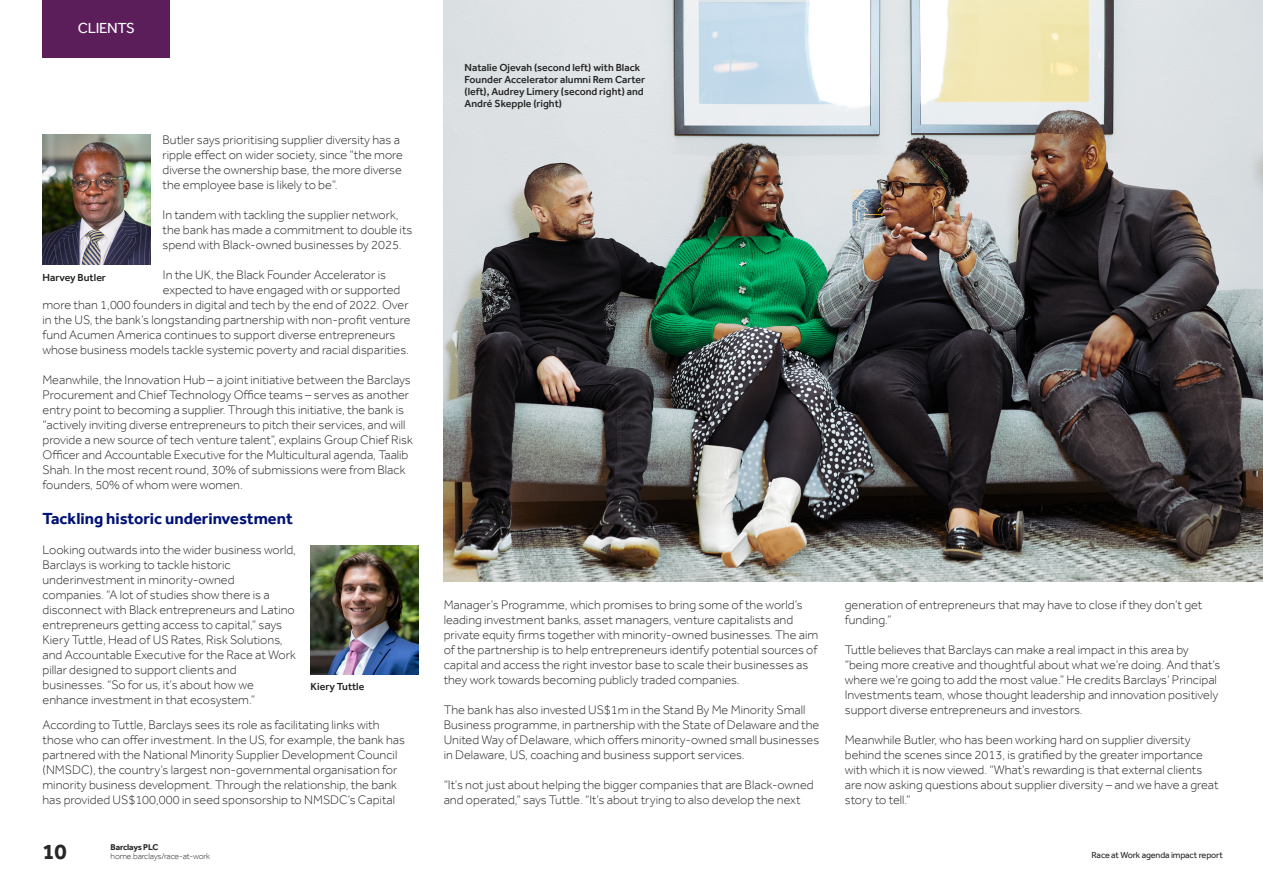
<style>
.page{position:relative;width:1263px;height:893px;background:#fff}
.page>*{position:absolute;margin:0;border:0;box-sizing:border-box;transform-origin:0 0}
.t1{font:700 22.5px "Effra";color:#272727}
._4__subhead{font:700 16.5px "Effra";color:#001276}
._2__Sell{font:15px "Effra";letter-spacing:-.02em;color:#fff}
._3__BODY_COPY{font:300 12.75px/15px "Effra";color:#272727}
._4__subhead-2{font:300 12.75px/15px "Effra";color:#272727}
._3__BODY_COPY-2{font:500 10.5px/12px "Effra";color:#272727}
._3__BODY_COPY-3{font:500 10.5px "Effra";color:#231f20}
.t2{font:9px "Effra";letter-spacing:-.015em;color:#272727}
.t3{font:300 8.7px "Effra";letter-spacing:-.015em;color:#272727}
.t4{font:700 8.7px "Effra";letter-spacing:-.015em;color:#272727}
</style>
<div class="page">
<img style="left:43px;top:134px;width:107px;height:130px">
<img style="left:311px;top:545px;width:107px;height:130px">
<img style="left:444px;top:0;width:819px;height:582px">
<div style="left:43px;top:0;width:127px;height:57px;background:#5c1e5b"></div>
<p class="_2__Sell" style="left:78px;top:19px;width:59px">CLIENTS</p>
<p class="_3__BODY_COPY" style="left:163px;top:132px;width:242px">Butler says prioritising supplier diversity has a ripple effect on wider society, since “the more diverse the ownership base, the more diverse the employee base is likely to be”.</p>
<p class="_3__BODY_COPY" style="left:163px;top:207px;width:251px">In tandem with tackling the supplier network, the bank has made a commitment to double its spend with Black-owned businesses by 2025.</p>
<p class="_3__BODY_COPY" style="left:163px;top:267px;width:225px">In the UK, the Black Founder Accelerator is</p>
<p class="_3__BODY_COPY" style="left:163px;top:282px;width:239px">expected to have engaged with or supported</p>
<p class="_3__BODY_COPY" style="left:43px;top:297px;width:368px">more than 1,000 founders in digital and tech by the end of 2022. Over</p>
<p class="_3__BODY_COPY" style="left:43px;top:312px;width:370px">in the US, the bank’s longstanding partnership with non-profit venture</p>
<p class="_3__BODY_COPY" style="left:43px;top:327px;width:354px">fund Acumen America continues to support diverse entrepreneurs</p>
<p class="_3__BODY_COPY" style="left:43px;top:342px;width:368px">whose business models tackle systemic poverty and racial disparities.</p>
<p class="_3__BODY_COPY" style="left:43px;top:372px;width:372px">Meanwhile, the Innovation Hub – a joint initiative between the Barclays Procurement and Chief Technology Office teams – serves as another entry point to becoming a supplier. Through this initiative, the bank is “actively inviting diverse entrepreneurs to pitch their services, and will provide a new source of tech venture talent”, explains Group Chief Risk Officer and Accountable Executive for the Multicultural agenda, Taalib Shah. In the most recent round, 30% of submissions were from Black founders, 50% of whom were women.</p>
<p class="_4__subhead" style="left:43px;top:508px;width:252px">Tackling historic underinvestment</p>
<p class="_4__subhead-2" style="left:43px;top:542px;width:255px">Looking outwards into the wider business world, Barclays is working to tackle historic underinvestment in minority-owned companies. “A lot of studies show there is a disconnect with Black entrepreneurs and Latino entrepreneurs getting access to capital,” says Kiery Tuttle, Head of US Rates, Risk Solutions, and Accountable Executive for the Race at Work pillar designed to support clients and businesses. “So for us, it’s about how we enhance investment in that ecosystem.”</p>
<p class="_3__BODY_COPY" style="left:43px;top:717px;width:364px">According to Tuttle, Barclays sees its role as facilitating links with those who can offer investment. In the US, for example, the bank has partnered with the National Minority Supplier Development Council (NMSDC), the country’s largest non-governmental organisation for minority business development. Through the relationship, the bank has provided US$100,000 in seed sponsorship to NMSDC’s Capital</p>
<p class="_3__BODY_COPY-3" style="left:43px;top:271px;width:65px">Harvey Butler</p>
<p class="_3__BODY_COPY-3" style="left:311px;top:680px;width:55px">Kiery Tuttle</p>
<p class="t4" style="left:111px;top:841px;width:49px">Barclays PLC</p>
<p class="t1" style="left:43px;top:838px;width:26px">10</p>
<p class="t3" style="left:111px;top:850px;width:101px">home.barclays/race-at-work</p>
<p class="_3__BODY_COPY-2" style="left:465px;top:61px;width:182px">Natalie Ojevah (second left) with Black Founder Accelerator alumni Rem Carter (left), Audrey Limery (second right) and André Skepple (right)</p>
<p class="_3__BODY_COPY" style="left:444px;top:597px;width:376px">Manager’s Programme, which promises to bring some of the world’s leading investment banks, asset managers, venture capitalists and private equity firms together with minority-owned businesses. The aim of the partnership is to help entrepreneurs identify potential sources of capital and access the right investor base to scale their businesses as they work towards becoming publicly traded companies.</p>
<p class="_3__BODY_COPY" style="left:444px;top:702px;width:377px">The bank has also invested US$1m in the Stand By Me Minority Small Business programme, in partnership with the State of Delaware and the United Way of Delaware, which offers minority-owned small businesses in Delaware, US, coaching and business support services.</p>
<p class="_3__BODY_COPY" style="left:444px;top:777px;width:372px">“It’s not just about helping the bigger companies that are Black-owned and operated,” says Tuttle. “It’s about trying to also develop the next</p>
<p class="_3__BODY_COPY" style="left:845px;top:597px;width:359px">generation of entrepreneurs that may have to close if they don’t get funding.”</p>
<p class="_3__BODY_COPY" style="left:845px;top:642px;width:377px">Tuttle believes that Barclays can make a real impact in this area by “being more creative and thoughtful about what we’re doing. And that’s where we’re going to add the most value.” He credits Barclays’ Principal Investments team, whose thought leadership and innovation positively support diverse entrepreneurs and investors.</p>
<p class="_3__BODY_COPY" style="left:845px;top:732px;width:375px">Meanwhile Butler, who has been working hard on supplier diversity behind the scenes since 2013, is gratified by the greater importance with which it is now viewed. “What’s rewarding is that external clients are now asking questions about supplier diversity – and we have a great story to tell.”</p>
<p class="t2" style="left:1092px;top:850px;width:133px">Race at Work agenda impact report</p>
</div>
